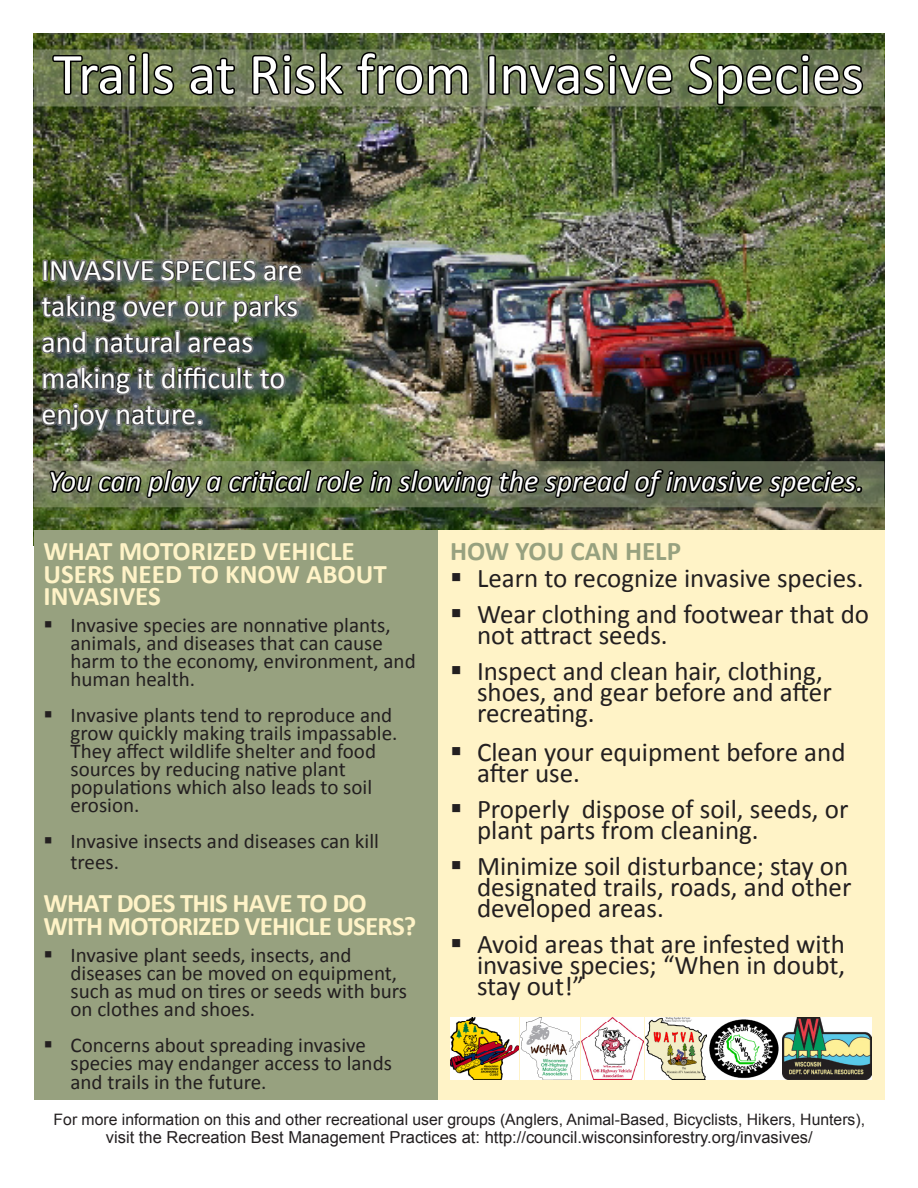
<style>
.page{position:relative;width:918px;height:1188px;background:#fff}
.page>*{position:absolute;margin:0;border:0;box-sizing:border-box;transform-origin:0 0}
.t1{font:58.5px "Calibri";color:#fff}
.t2{font:30px/36px "Calibri";color:#fff}
.t3{font:italic 30px "Calibri";color:#fff}
.t4{font:27px/21px "Calibri";color:#231f20}
.t5{font:700 27px "Calibri";color:#97a17f}
.t6{font:700 26.85px/22.5px "Calibri";color:#fff3c7}
.t7{font:700 26.85px/22.5px "Calibri";letter-spacing:-.025em;color:#fff3c7}
.t8{font:21px/18px "Calibri";color:#231f20}
.t9{font:16.5px "Arial";color:#231f20}
.t10{font:15.75px "Arial";color:#231f20}
</style>
<div class="page">
<img style="left:34px;top:34px;width:850px;height:496px">
<div style="left:34px;top:530px;width:405px;height:570px;background:#97a17f"></div>
<div style="left:438px;top:530px;width:446px;height:570px;background:#fff3c7"></div>
<svg style="left:34px;top:50px;width:850px;height:56px;background:#78835e"></svg>
<svg style="left:50px;top:50px;width:126px;height:48px;background:#4d5639"></svg>
<svg style="left:187px;top:55px;width:51px;height:43px;background:#4a513b"></svg>
<svg style="left:250px;top:50px;width:96px;height:47px;background:#4c533d"></svg>
<svg style="left:354px;top:50px;width:117px;height:48px;background:#565e44"></svg>
<svg style="left:485px;top:49px;width:190px;height:50px;background:#4f593e"></svg>
<svg style="left:685px;top:52px;width:180px;height:56px;background:#4f593d"></svg>
<img style="left:346px;top:255px;width:46px;height:109px">
<div style="left:21px;top:245px;width:325px;height:192px;background:#fff;opacity:.75"></div>
<img style="left:34px;top:364px;width:850px;height:163px">
<img style="left:581px;top:1018px;width:125px;height:62px">
<img style="left:450px;top:1018px;width:130px;height:62px">
<img style="left:708px;top:1018px;width:73px;height:62px">
<img style="left:783px;top:1018px;width:89px;height:62px">
<p class="t1" style="left:53px;top:38px;width:812px">Trails at Risk from Invasive Species</p>
<h2 class="t2" style="left:41px;top:251px;width:263px">INVASIVE SPECIES are taking over our parks and natural areas making it difficult to enjoy nature.</h2>
<p class="t3" style="left:48px;top:463px;width:817px">You can play a critical role in slowing the spread of invasive species.</p>
<p class="t6" style="left:44px;top:539px;width:345px">WHAT MOTORIZED VEHICLE<br>USERS NEED TO KNOW ABOUT<br>INVASIVES</p>
<p class="t8" style="left:70px;top:615px;width:347px">Invasive species are nonnative plants, animals, and diseases that can cause harm to the economy, environment, and human health.</p>
<p class="t8" style="left:70px;top:705px;width:329px">Invasive plants tend to reproduce and grow quickly making trails impassable.<br>They affect wildlife shelter and food sources by reducing native plant populations which also leads to soil erosion.</p>
<p class="t8" style="left:70px;top:830px;width:310px;line-height:21px">Invasive insects and diseases can kill trees.</p>
<p class="t7" style="left:44px;top:891px;width:374px">WHAT DOES THIS HAVE TO DO<br>WITH MOTORIZED VEHICLE USERS?</p>
<p class="t8" style="left:70px;top:945px;width:338px">Invasive plant seeds, insects, and diseases can be moved on equipment, such as mud on tires or seeds with burs on clothes and shoes.</p>
<p class="t8" style="left:70px;top:1035px;width:323px;line-height:18.8px">Concerns about spreading invasive species may endanger access to lands and trails in the future.</p>
<p class="t5" style="left:450px;top:535px;width:233px">HOW YOU CAN HELP</p>
<p class="t4" style="left:477px;top:567px;width:388px">Learn to recognize invasive species.</p>
<p class="t4" style="left:477px;top:603px;width:394px">Wear clothing and footwear that do not attract seeds.</p>
<p class="t4" style="left:477px;top:660px;width:356px">Inspect and clean hair, clothing, shoes, and gear before and after recreating.</p>
<p class="t4" style="left:477px;top:741px;width:370px">Clean your equipment before and after use.</p>
<p class="t4" style="left:477px;top:798px;width:373px">Properly dispose of soil, seeds, or plant parts from cleaning.</p>
<p class="t4" style="left:477px;top:855px;width:376px">Minimize soil disturbance; stay on designated trails, roads, and other developed areas.</p>
<p class="t4" style="left:477px;top:933px;width:370px;text-align:justify">Avoid areas that are infested with invasive species; “When in doubt, stay out!”</p>
<p class="t10" style="left:54px;top:1109px;width:813px">For more information on this and other recreational user groups (Anglers, Animal-Based, Bicyclists, Hikers, Hunters),</p>
<p class="t9" style="left:106px;top:1127px;width:708px">visit the Recreation Best Management Practices at: http://council.wisconsinforestry.org/invasives/</p>
</div>
